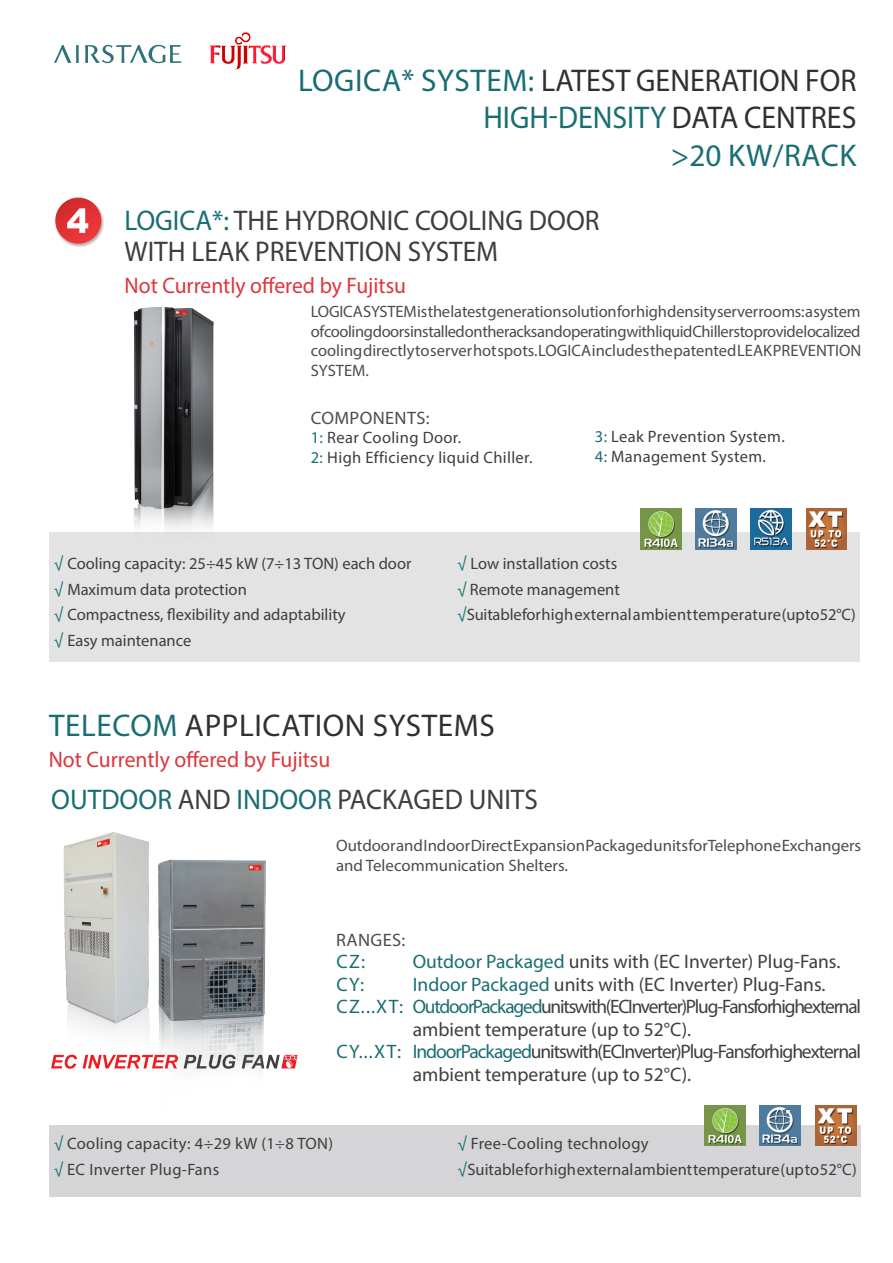
<style>
.page{position:relative;width:893px;height:1263px;background:#fff}
.page>*{position:absolute;margin:0;border:0;box-sizing:border-box;transform-origin:0 0}
.t1{font:31.5px "Myriad Pro";color:#312f30;scale:.95 1}
.t2{font:31.5px "Myriad Pro";letter-spacing:.02em;color:#312f30}
.t3{font:31.5px "Myriad Pro";color:#186e73;scale:.95 1}
.t4{font:31.5px "Myriad Pro";color:#186e73}
.t5{font:28.5px "Myriad Pro";color:#3e3e3f;scale:.96 1}
.t6{font:22.5px "Myriad Pro";color:#dd363b;scale:.96 1}
.t7{font:19.5px "Myriad Pro";letter-spacing:-.01em;color:#3e3e3f}
.t8{font:19.5px "Myriad Pro";letter-spacing:-.06em;color:#3e3e3f}
.t9{font:19.5px "Myriad Pro";letter-spacing:-.055em;color:#3e3e3f}
.t10{font:19.5px "Myriad Pro";color:#186e73}
.t11{font:18px "Myriad Pro";letter-spacing:.02em;color:#4b4c4d}
.t12{font:16.5px "Myriad Pro";letter-spacing:.005em;color:#3e3e3f}
.t13{font:16.5px/19.5px "Myriad Pro";letter-spacing:-.005em;color:#4b4c4d;text-align:justify}
.s1{color:#186e73}
.s2{color:#312f30}
</style>
<div class="page">
<div style="left:49px;top:532px;width:811px;height:129px;background:#e3e3e4"></div>
<div style="left:49px;top:1125px;width:812px;height:72px;background:#d5d5d7"></div>
<img style="left:133px;top:306px;width:81px;height:223px">
<svg style="left:278px;top:1055px;width:20px;height:13px"></svg>
<img style="left:180px;top:859px;width:98px;height:213px">
<img style="left:51px;top:832px;width:129px;height:237px">
<img style="left:750px;top:508px;width:41px;height:41px">
<img style="left:696px;top:508px;width:40px;height:41px">
<img style="left:640px;top:508px;width:41px;height:41px">
<img style="left:806px;top:508px;width:41px;height:41px">
<img style="left:760px;top:1105px;width:41px;height:41px">
<img style="left:705px;top:1105px;width:40px;height:41px">
<img style="left:816px;top:1105px;width:40px;height:41px">
<img style="left:55px;top:199px;width:49px;height:48px">
<svg style="left:55px;top:197px;width:46px;height:46px"></svg>
<div style="left:55px;top:198px;width:46px;height:46px;background:linear-gradient(to bottom,#d2282a,#ed3e41);border-radius:23px"></div>
<svg style="left:67px;top:208px;width:21px;height:25px"></svg>
<img style="left:209px;top:32px;width:78px;height:38px">
<svg style="left:54px;top:45px;width:25px;height:18px"></svg>
<svg style="left:85px;top:45px;width:97px;height:18px"></svg>
<p class="t1" style="left:298px;top:61px;width:589px"><span class="s1">LOGICA* SYSTEM:</span> LATEST GENERATION FOR</p>
<p class="t3" style="left:483px;top:98px;width:394px">HIGH-DENSITY <span class="s2">DATA CENTRES</span></p>
<p class="t4" style="left:671px;top:136px;width:187px">&gt;20 KW/RACK</p>
<p class="t5" style="left:125px;top:203px;width:496px"><span class="s1">LOGICA*:</span> THE HYDRONIC COOLING DOOR</p>
<p class="t5" style="left:125px;top:234px;width:391px">WITH LEAK PREVENTION SYSTEM</p>
<p class="t6" style="left:125px;top:271px;width:295px">Not Currently offered by Fujitsu</p>
<p class="t13" style="left:311px;top:302px;width:552px">LOGICA SYSTEM is the latest generation solution for high density server rooms: a system of cooling doors installed on the racks and operating with liquid Chillers to provide localized cooling directly to server hot spots. LOGICA includes the patented LEAK PREVENTION SYSTEM.</p>
<p class="t11" style="left:311px;top:407px;width:120px">COMPONENTS:</p>
<p class="t12" style="left:311px;top:428px;width:152px"><span class="s1">1:</span> Rear Cooling Door.</p>
<p class="t12" style="left:311px;top:447px;width:223px"><span class="s1">2:</span> High Efficiency liquid Chiller.</p>
<p class="t12" style="left:595px;top:427px;width:191px"><span class="s1">3:</span> Leak Prevention System.</p>
<p class="t12" style="left:595px;top:446px;width:172px"><span class="s1">4:</span> Management System.</p>
<p class="t12" style="left:54px;top:554px;width:359px"><span class="s1">√</span> Cooling capacity: 25÷45 kW (7÷13 TON) each door</p>
<p class="t12" style="left:54px;top:579px;width:195px"><span class="s1">√</span> Maximum data protection</p>
<p class="t12" style="left:54px;top:605px;width:293px"><span class="s1">√</span> Compactness, flexibility and adaptability</p>
<p class="t12" style="left:54px;top:630px;width:139px"><span class="s1">√</span> Easy maintenance</p>
<p class="t12" style="left:457px;top:554px;width:162px"><span class="s1">√</span> Low installation costs</p>
<p class="t12" style="left:457px;top:579px;width:164px"><span class="s1">√</span> Remote management</p>
<p class="t12" style="left:457px;top:605px;width:400px"><span class="s1">√</span> Suitable for high external ambient temperature (up to 52°C)</p>
<p class="t2" style="left:49px;top:706px;width:447px"><span class="s1">TELECOM</span> APPLICATION SYSTEMS</p>
<p class="t6" style="left:49px;top:746px;width:295px">Not Currently offered by Fujitsu</p>
<p class="t5" style="left:51px;top:782px;width:508px"><span class="s1">OUTDOOR</span> AND <span class="s1">INDOOR</span> PACKAGED UNITS</p>
<p class="t13" style="left:336px;top:836px;width:527px">Outdoor and Indoor Direct Expansion Packaged units for Telephone Exchangers</p>
<p class="t13" style="left:336px;top:855px;width:233px">and Telecommunication Shelters.</p>
<p class="t11" style="left:336px;top:928px;width:71px">RANGES:</p>
<p class="t10" style="left:336px;top:949px;width:30px">CZ:</p>
<p class="t7" style="left:413px;top:949px;width:429px"><span class="s1">Outdoor Packaged</span> units with (EC Inverter) Plug-Fans.</p>
<p class="t10" style="left:336px;top:972px;width:29px">CY:</p>
<p class="t7" style="left:413px;top:972px;width:414px"><span class="s1">Indoor Packaged</span> units with (EC Inverter) Plug-Fans.</p>
<p class="t8" style="left:336px;top:994px;width:526px"><span class="s1">CZ...XT: Outdoor Packaged</span>units with (EC Inverter) Plug-Fans for high external</p>
<p class="t7" style="left:413px;top:1017px;width:280px">ambient temperature (up to 52°C).</p>
<p class="t9" style="left:336px;top:1039px;width:526px"><span class="s1">CY...XT: Indoor Packaged</span>units with (EC Inverter) Plug-Fans for high external</p>
<p class="t7" style="left:413px;top:1062px;width:280px">ambient temperature (up to 52°C).</p>
<p class="t12" style="left:54px;top:1133px;width:281px"><span class="s1">√</span> Cooling capacity: 4÷29 kW (1÷8 TON)</p>
<p class="t12" style="left:54px;top:1159px;width:167px"><span class="s1">√</span> EC Inverter Plug-Fans</p>
<p class="t12" style="left:457px;top:1133px;width:193px"><span class="s1">√</span> Free-Cooling technology</p>
<p class="t12" style="left:457px;top:1159px;width:401px"><span class="s1">√</span> Suitable for high external ambient temperature (up to 52°C)</p>
</div>
